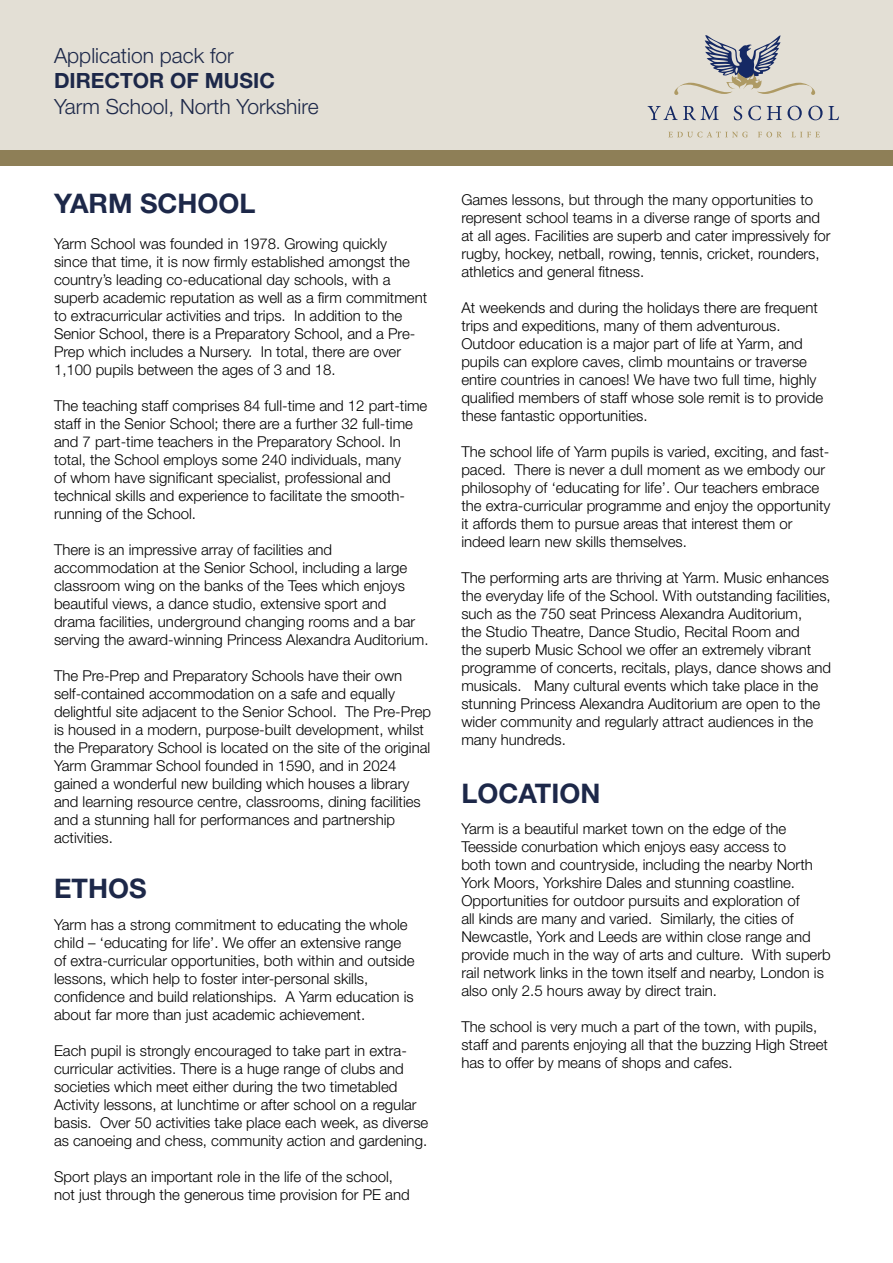
<style>
.page{position:relative;width:893px;height:1263px;background:#fff}
.page>*{position:absolute;margin:0;border:0;box-sizing:border-box;transform-origin:0 0}
.t1{font:700 27px "Helvetica Neue LT Std";color:#1d2849}
.t2{font:300 21px "Helvetica Neue LT Std";color:#1d2849}
.t3{font:700 21px "Helvetica Neue LT Std";color:#1d2849}
.t4{font:300 15px/18px "Helvetica Neue LT Std";color:#000}
</style>
<div class="page">
<div style="left:0;top:0;width:893px;height:150px;background:#e3dfd5"></div>
<div style="left:0;top:150px;width:893px;height:16px;background:#8e7f57"></div>
<svg style="left:648px;top:106px;width:71px;height:14px"></svg>
<svg style="left:734px;top:106px;width:8px;height:14px"></svg>
<svg style="left:748px;top:106px;width:13px;height:14px"></svg>
<svg style="left:767px;top:106px;width:35px;height:14px"></svg>
<svg style="left:808px;top:106px;width:31px;height:14px"></svg>
<svg style="left:669px;top:132px;width:79px;height:5px"></svg>
<svg style="left:758px;top:132px;width:24px;height:5px"></svg>
<svg style="left:792px;top:132px;width:28px;height:5px"></svg>
<svg style="left:674px;top:35px;width:141px;height:60px"></svg>
<h2 class="t2" style="left:54px;top:43px;width:181px">Application pack for</h2>
<h2 class="t3" style="left:54px;top:68px;width:222px">DIRECTOR OF MUSIC</h2>
<h2 class="t2" style="left:54px;top:93px;width:266px">Yarm School, North Yorkshire</h2>
<h1 class="t1" style="left:54px;top:187px;width:203px">YARM SCHOOL</h1>
<p class="t4" style="left:54px;top:234px;width:375px">Yarm School was founded in 1978. Growing quickly<br>since that time, it is now firmly established amongst the country’s leading co-educational day schools, with a superb academic reputation as well as a firm commitment to extracurricular activities and trips. In addition to the Senior School, there is a Preparatory School, and a Pre-Prep which includes a Nursery. In total, there are over 1,100 pupils between the ages of 3 and 18.</p>
<p class="t4" style="left:54px;top:396px;width:375px">The teaching staff comprises 84 full-time and 12 part-time staff in the Senior School; there are a further 32 full-time and 7 part-time teachers in the Preparatory School. In total, the School employs some 240 individuals, many<br>of whom have significant specialist, professional and technical skills and experience to facilitate the smooth&shy;running of the School.</p>
<p class="t4" style="left:54px;top:540px;width:376px">There is an impressive array of facilities and accommodation at the Senior School, including a large classroom wing on the banks of the Tees which enjoys beautiful views, a dance studio, extensive sport and drama facilities, underground changing rooms and a bar serving the award-winning Princess Alexandra Auditorium.</p>
<p class="t4" style="left:54px;top:666px;width:379px">The Pre-Prep and Preparatory Schools have their own self-contained accommodation on a safe and equally delightful site adjacent to the Senior School. The Pre-Prep is housed in a modern, purpose-built development, whilst the Preparatory School is located on the site of the original Yarm Grammar School founded in 1590, and in 2024 gained a wonderful new building which houses a library and learning resource centre, classrooms, dining facilities and a stunning hall for performances and partnership activities.</p>
<h1 class="t1" style="left:54px;top:872px;width:94px">ETHOS</h1>
<p class="t4" style="left:54px;top:915px;width:362px">Yarm has a strong commitment to educating the whole child – ‘educating for life’. We offer an extensive range of extra-curricular opportunities, both within and outside lessons, which help to foster inter-personal skills, confidence and build relationships. A Yarm education is about far more than just academic achievement.</p>
<p class="t4" style="left:54px;top:1041px;width:376px">Each pupil is strongly encouraged to take part in extra&shy;curricular activities. There is a huge range of clubs and societies which meet either during the two timetabled Activity lessons, at lunchtime or after school on a regular basis. Over 50 activities take place each week, as diverse as canoeing and chess, community action and gardening.</p>
<p class="t4" style="left:54px;top:1167px;width:357px">Sport plays an important role in the life of the school, not just through the generous time provision for PE and</p>
<p class="t4" style="left:461px;top:190px;width:371px">Games lessons, but through the many opportunities to represent school teams in a diverse range of sports and at all ages. Facilities are superb and cater impressively for rugby, hockey, netball, rowing, tennis, cricket, rounders, athletics and general fitness.</p>
<p class="t4" style="left:461px;top:298px;width:363px">At weekends and during the holidays there are frequent trips and expeditions, many of them adventurous.<br>Outdoor education is a major part of life at Yarm, and pupils can explore caves, climb mountains or traverse entire countries in canoes! We have two full time, highly qualified members of staff whose sole remit is to provide these fantastic opportunities.</p>
<p class="t4" style="left:461px;top:442px;width:370px">The school life of Yarm pupils is varied, exciting, and fast&shy;paced. There is never a dull moment as we embody our philosophy of ‘educating for life’. Our teachers embrace the extra-curricular programme and enjoy the opportunity it affords them to pursue areas that interest them or indeed learn new skills themselves.</p>
<p class="t4" style="left:461px;top:568px;width:371px">The performing arts are thriving at Yarm. Music enhances the everyday life of the School. With outstanding facilities, such as the 750 seat Princess Alexandra Auditorium,<br>the Studio Theatre, Dance Studio, Recital Room and<br>the superb Music School we offer an extremely vibrant programme of concerts, recitals, plays, dance shows and musicals. Many cultural events which take place in the stunning Princess Alexandra Auditorium are open to the wider community and regularly attract audiences in the many hundreds.</p>
<h1 class="t1" style="left:461px;top:776px;width:140px">LOCATION</h1>
<p class="t4" style="left:461px;top:819px;width:371px">Yarm is a beautiful market town on the edge of the Teesside conurbation which enjoys easy access to<br>both town and countryside, including the nearby North York Moors, Yorkshire Dales and stunning coastline.<br>Opportunities for outdoor pursuits and exploration of<br>all kinds are many and varied. Similarly, the cities of Newcastle, York and Leeds are within close range and provide much in the way of arts and culture. With superb rail network links in the town itself and nearby, London is also only 2.5 hours away by direct train.</p>
<p class="t4" style="left:461px;top:1017px;width:368px">The school is very much a part of the town, with pupils, staff and parents enjoying all that the buzzing High Street has to offer by means of shops and cafes.</p>
</div>
